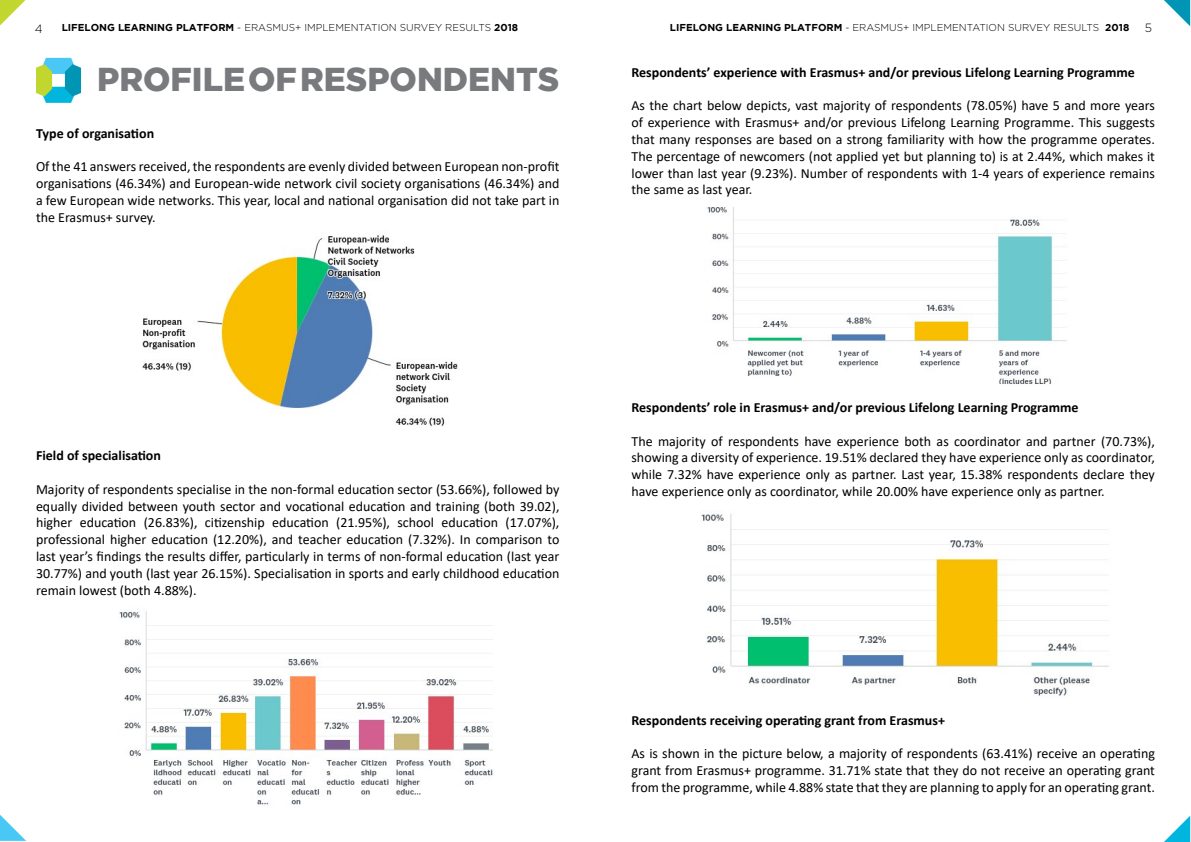
<style>
.page{position:relative;width:1191px;height:842px;background:#fff}
.page>*{position:absolute;margin:0;border:0;box-sizing:border-box;transform-origin:0 0}
.t1{font:900 33px "Gotham";color:#797a7d}
.t2{font:14px/16.8px "Calibri";color:#000;text-align:justify}
.t3{font:700 14px "Calibri";color:#000}
.t4{font:300 12px "Gotham";color:#000}
.t5{font:300 10px "Gotham";color:#000}
.s1{font-weight:700}
</style>
<div class="page">
<svg style="left:0;top:0;width:25px;height:26px"></svg>
<svg style="left:1164px;top:0;width:26px;height:26px"></svg>
<svg style="left:0;top:815px;width:26px;height:26px"></svg>
<svg style="left:1164px;top:816px;width:26px;height:26px"></svg>
<svg style="left:36px;top:58px;width:45px;height:45px"></svg>
<img style="left:142px;top:235px;width:316px;height:191px">
<img style="left:119px;top:611px;width:374px;height:194px">
<img style="left:707px;top:207px;width:360px;height:177px">
<img style="left:701px;top:514px;width:408px;height:182px">
<p class="t4" style="left:35px;top:21px;width:9px">4</p>
<p class="t5" style="left:62px;top:21px;width:458px"><span class="s1">LIFELONG LEARNING PLATFORM</span> - ERASMUS+ IMPLEMENTATION SURVEY RESULTS <span class="s1">2018</span></p>
<p class="t5" style="left:670px;top:21px;width:461px"><span class="s1">LIFELONG LEARNING PLATFORM</span> - ERASMUS+ IMPLEMENTATION SURVEY RESULTS <span class="s1">2018</span></p>
<p class="t4" style="left:1144px;top:20px;width:9px">5</p>
<h1 class="t1" style="left:97px;top:60px;width:464px">PROFILE OF RESPONDENTS</h1>
<p class="t3" style="left:36px;top:123px;width:120px">Type of organisation</p>
<p class="t2" style="left:36px;top:158px;width:525px">Of the 41 answers received, the respondents are evenly divided between European non-profit organisations (46.34%) and European-wide network civil society organisations (46.34%) and a few European wide networks. This year, local and national organisation did not take part in the Erasmus+ survey.</p>
<p class="t3" style="left:631px;top:62px;width:505px">Respondents’ experience with Erasmus+ and/or previous Lifelong Learning Programme</p>
<p class="t2" style="left:631px;top:97px;width:525px">As the chart below depicts, vast majority of respondents (78.05%) have 5 and more years of experience with Erasmus+ and/or previous Lifelong Learning Programme. This suggests that many responses are based on a strong familiarity with how the programme operates.<br>The percentage of newcomers (not applied yet but planning to) is at 2.44%, which makes it lower than last year (9.23%). Number of respondents with 1-4 years of experience remains the same as last year.</p>
<p class="t3" style="left:36px;top:446px;width:126px">Field of specialisation</p>
<p class="t2" style="left:36px;top:480px;width:525px">Majority of respondents specialise in the non-formal education sector (53.66%), followed by equally divided between youth sector and vocational education and training (both 39.02), higher education (26.83%), citizenship education (21.95%), school education (17.07%), professional higher education (12.20%), and teacher education (7.32%). In comparison to last year’s findings the results differ, particularly in terms of non-formal education (last year 30.77%) and youth (last year 26.15%). Specialisation in sports and early childhood education remain lowest (both 4.88%).</p>
<p class="t3" style="left:631px;top:397px;width:448px">Respondents’ role in Erasmus+ and/or previous Lifelong Learning Programme</p>
<p class="t2" style="left:631px;top:432px;width:525px">The majority of respondents have experience both as coordinator and partner (70.73%), showing a diversity of experience. 19.51% declared they have experience only as coordinator, while 7.32% have experience only as partner. Last year, 15.38% respondents declare they have experience only as coordinator, while 20.00% have experience only as partner.</p>
<p class="t3" style="left:631px;top:710px;width:315px">Respondents receiving operating grant from Erasmus+</p>
<p class="t2" style="left:631px;top:745px;width:525px">As is shown in the picture below, a majority of respondents (63.41%) receive an operating grant from Erasmus+ programme. 31.71% state that they do not receive an operating grant from the programme, while 4.88% state that they are planning to apply for an operating grant.</p>
</div>
